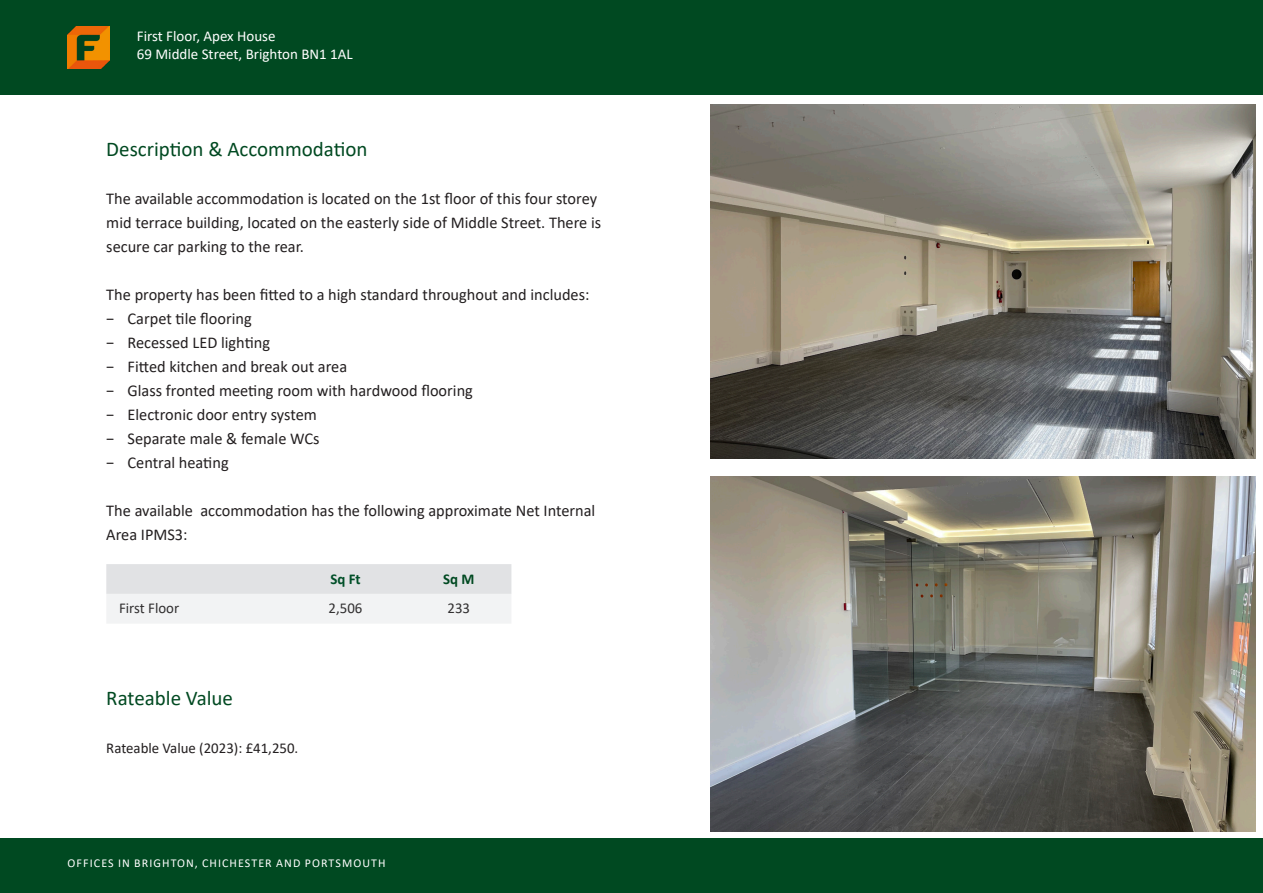
<style>
.page{position:relative;width:1263px;height:893px;background:#fff}
.page>*{position:absolute;margin:0;border:0;box-sizing:border-box;transform-origin:0 0}
.Flude_-_Sub_Header{font:21px "Calibri";color:#004921}
.Flude_-_Standard_Paragraph_Text{font:16.5px/24px "Calibri";color:#231f20}
.t1{font:15px "Calibri";color:#fff}
.Flude_-_Standard_Paragraph_Text-2{font:15px "Calibri";color:#231f20}
.t2{font:15px "Calibri";color:#312f30}
.t3{font:700 15px "Calibri";color:#004f28}
.t4{font:700 15px "Calibri";color:#004921}
.t5{font:12px "Calibri";letter-spacing:.09em;color:#fff}
</style>
<div class="page">
<div style="left:0;top:838px;width:1263px;height:55px;background:#004921"></div>
<svg style="left:106px;top:564px;width:405px;height:59px"></svg>
<img style="left:710px;top:477px;width:545px;height:354px">
<div style="left:0;top:0;width:1263px;height:95px;background:#004921"></div>
<img style="left:67px;top:26px;width:43px;height:42px">
<img style="left:710px;top:104px;width:545px;height:355px">
<p class="t1" style="left:137px;top:26px;width:140px">First Floor, Apex House</p>
<p class="t1" style="left:137px;top:44px;width:217px">69 Middle Street, Brighton BN1 1AL</p>
<p class="Flude_-_Sub_Header" style="left:106px;top:135px;width:263px">Description &amp; Accommodation</p>
<p class="Flude_-_Standard_Paragraph_Text" style="left:106px;top:186px;width:496px">The available accommodation is located on the 1st floor of this four storey mid terrace building, located on the easterly side of Middle Street. There is secure car parking to the rear.</p>
<p class="Flude_-_Standard_Paragraph_Text" style="left:106px;top:282px;width:485px">The property has been fitted to a high standard throughout and includes:</p>
<p class="Flude_-_Standard_Paragraph_Text" style="left:106px;top:306px;width:147px">− Carpet tile flooring</p>
<p class="Flude_-_Standard_Paragraph_Text" style="left:106px;top:330px;width:165px">− Recessed LED lighting</p>
<p class="Flude_-_Standard_Paragraph_Text" style="left:106px;top:354px;width:242px">− Fitted kitchen and break out area</p>
<p class="Flude_-_Standard_Paragraph_Text" style="left:106px;top:378px;width:368px">− Glass fronted meeting room with hardwood flooring</p>
<p class="Flude_-_Standard_Paragraph_Text" style="left:106px;top:402px;width:212px">− Electronic door entry system</p>
<p class="Flude_-_Standard_Paragraph_Text" style="left:106px;top:426px;width:215px">− Separate male &amp; female WCs</p>
<p class="Flude_-_Standard_Paragraph_Text" style="left:106px;top:450px;width:124px">− Central heating</p>
<p class="Flude_-_Standard_Paragraph_Text" style="left:106px;top:498px;width:491px">The available accommodation has the following approximate Net Internal<br>Area IPMS3:</p>
<p class="t3" style="left:330px;top:568px;width:32px">Sq Ft</p>
<p class="t4" style="left:443px;top:568px;width:33px">Sq M</p>
<p class="t2" style="left:119px;top:598px;width:62px">First Floor</p>
<p class="t2" style="left:329px;top:598px;width:35px">2,506</p>
<p class="t2" style="left:447px;top:598px;width:24px">233</p>
<p class="Flude_-_Sub_Header" style="left:106px;top:683px;width:128px">Rateable Value</p>
<p class="Flude_-_Standard_Paragraph_Text-2" style="left:106px;top:737px;width:194px">Rateable Value (2023): £41,250.</p>
<p class="t5" style="left:68px;top:855px;width:319px">OFFICES IN BRIGHTON, CHICHESTER AND PORTSMOUTH</p>
</div>
